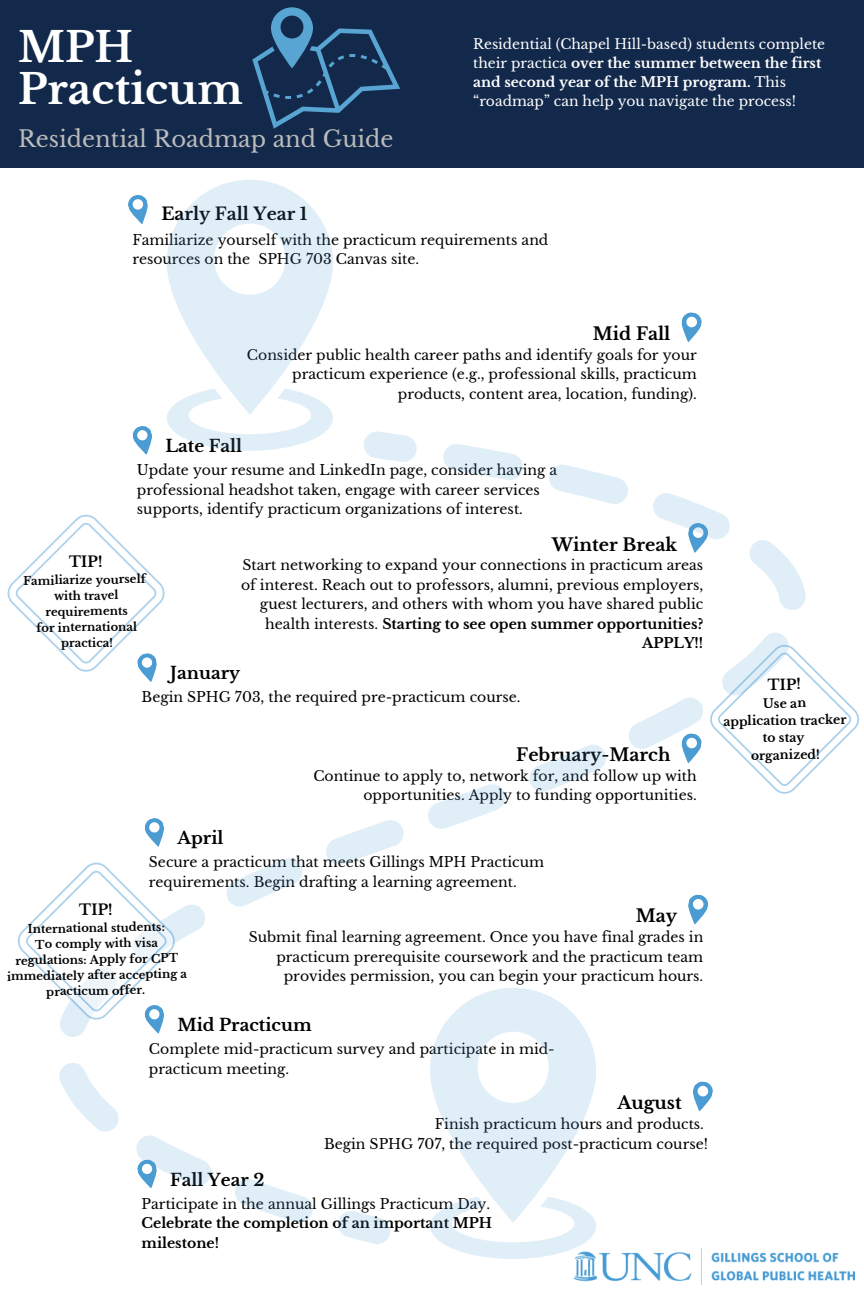
<style>
.page{position:relative;width:864px;height:1296px;background:#fff}
.page>*{position:absolute;margin:0;border:0;box-sizing:border-box;transform-origin:0 0}
.t1{font:700 41.05px/42.4px "Libre Baskerville";color:#fff}
.t2{font:22.65px "Libre Baskerville";color:#bbb}
.t3{font:700 17.45px "Libre Baskerville";color:#000}
.t4{font:700 17.25px "Libre Baskerville";color:#000}
.t5{font:700 16.9px "Libre Baskerville";color:#000}
.t6{font:700 14.7px "Libre Baskerville";color:#000}
.t7{font:700 14.45px "Libre Baskerville";color:#000}
.t8{font:14px/19.5px "Libre Baskerville";color:#000;text-align:right}
.t9{font:700 14px/19.5px "Libre Baskerville";color:#000}
.t10{font:13.8px/19.1px "Libre Baskerville";color:#fff}
.t11{font:700 12.35px "Libre Baskerville";color:#000}
.t12{font:700 11.5px/15.8px "Libre Baskerville";color:#000;text-align:center}
.s1{font-weight:700}
.s2{font-weight:400}
</style>
<div class="page">
<div style="left:0;top:0;width:864px;height:167px;background:#13294b"></div>
<img style="left:574px;top:1249px;width:281px;height:36px">
<svg style="left:128px;top:195px;width:20px;height:29px"></svg>
<svg style="left:681px;top:312px;width:21px;height:31px"></svg>
<svg style="left:132px;top:426px;width:20px;height:29px"></svg>
<svg style="left:144px;top:818px;width:20px;height:29px"></svg>
<svg style="left:688px;top:894px;width:20px;height:31px"></svg>
<svg style="left:693px;top:1081px;width:20px;height:30px"></svg>
<svg style="left:252px;top:7px;width:148px;height:122px"></svg>
<svg style="left:8px;top:515px;width:157px;height:167px"></svg>
<svg style="left:167px;top:180px;width:166px;height:271px"></svg>
<svg style="left:430px;top:988px;width:166px;height:271px"></svg>
<svg style="left:364px;top:431px;width:53px;height:31px"></svg>
<svg style="left:59px;top:1063px;width:60px;height:69px"></svg>
<svg style="left:226px;top:858px;width:77px;height:49px"></svg>
<svg style="left:136px;top:1135px;width:75px;height:53px"></svg>
<svg style="left:443px;top:444px;width:80px;height:36px"></svg>
<svg style="left:749px;top:540px;width:57px;height:70px"></svg>
<svg style="left:549px;top:465px;width:79px;height:39px"></svg>
<svg style="left:235px;top:1179px;width:78px;height:43px"></svg>
<svg style="left:653px;top:493px;width:77px;height:60px"></svg>
<svg style="left:628px;top:632px;width:231px;height:162px"></svg>
<svg style="left:529px;top:745px;width:77px;height:47px"></svg>
<svg style="left:428px;top:784px;width:78px;height:45px"></svg>
<svg style="left:326px;top:820px;width:78px;height:45px"></svg>
<svg style="left:338px;top:1211px;width:52px;height:33px"></svg>
<svg style="left:18px;top:863px;width:187px;height:174px"></svg>
<p class="t1" style="left:18px;top:26px;width:226px">MPH<br>Practicum</p>
<p class="t2" style="left:18px;top:125px;width:377px">Residential Roadmap and Guide</p>
<p class="t4" style="left:161px;top:203px;width:147px">Early Fall Year 1</p>
<p class="t10" style="left:473px;top:34px;width:353px">Residential (Chapel Hill-based) students complete their practica <span class="s1">over the summer between the first and second year of the MPH program.</span> This “roadmap” can help you navigate the process!</p>
<h1 class="t8" style="left:132px;top:230px;width:418px;text-align:left">Familiarize yourself with the practicum requirements and resources on the SPHG 703 Canvas site.</h1>
<h2 class="t3" style="left:593px;top:323px;width:79px">Mid Fall</h2>
<p class="t8" style="left:247px;top:345px;width:451px">Consider public health career paths and identify goals for your practicum experience (e.g., professional skills, practicum products, content area, location, funding).</p>
<h2 class="t5" style="left:165px;top:435px;width:78px">Late Fall</h2>
<h3 class="t8" style="left:137px;top:460px;width:422px;text-align:left">Update your resume and LinkedIn page, consider having a professional headshot taken, engage with career services supports, identify practicum organizations of interest.</h3>
<h3 class="t6" style="left:69px;top:553px;width:35px;rotate:-1deg">TIP!</h3>
<h2 class="t12" style="left:23px;top:573px;width:124px;rotate:-1deg">Familiarize yourself</h2>
<p class="t12" style="left:54px;top:588px;width:66px;rotate:-1deg">with travel</p>
<h3 class="t12" style="left:45px;top:604px;width:84px;rotate:-1deg">requirements</h3>
<p class="t12" style="left:36px;top:620px;width:102px;rotate:-1deg">for international</p>
<h2 class="t12" style="left:61px;top:636px;width:53px;rotate:-1deg">practica!</h2>
<h3 class="t3" style="left:552px;top:534px;width:127px">Winter Break</h3>
<p class="t8" style="left:241px;top:556px;width:464px">Start networking to expand your connections in practicum areas of interest. Reach out to professors, alumni, previous employers, guest lecturers, and others with whom you have shared public health interests. <span class="s1">Starting to see open summer opportunities?<br>APPLY!!</span></p>
<h2 class="t5" style="left:170px;top:663px;width:71px">January</h2>
<p class="t8" style="left:142px;top:688px;width:380px">Begin SPHG 703, the required pre-practicum course.</p>
<h2 class="t3" style="left:516px;top:744px;width:156px">February-March</h2>
<h3 class="t5" style="left:177px;top:828px;width:47px">April</h3>
<h3 class="t8" style="left:313px;top:766px;width:385px">Continue to apply to, network for, and follow up with opportunities. Apply to funding opportunities.</h3>
<p class="t8" style="left:149px;top:853px;width:397px;text-align:left">Secure a practicum that meets Gillings MPH Practicum requirements. Begin drafting a learning agreement.</p>
<p class="t6" style="left:79px;top:901px;width:35px;rotate:-1deg">TIP!</p>
<p class="t12" style="left:28px;top:921px;width:139px;rotate:-1deg">International students:</p>
<p class="t12" style="left:6px;top:937px;width:182px;rotate:-1deg">To comply with visa regulations: Apply for CPT immediately after accepting a practicum offer.</p>
<h2 class="t3" style="left:636px;top:905px;width:43px">May</h2>
<p class="t8" style="left:249px;top:927px;width:456px">Submit final learning agreement. Once you have final grades in practicum prerequisite coursework and the practicum team provides permission, you can begin your practicum hours.</p>
<h2 class="t5" style="left:177px;top:1014px;width:136px">Mid Practicum</h2>
<h3 class="t8" style="left:149px;top:1039px;width:407px;text-align:left">Complete mid-practicum survey and participate in mid&shy;practicum meeting.</h3>
<h3 class="t3" style="left:617px;top:1092px;width:66px">August</h3>
<h2 class="t5" style="left:170px;top:1169px;width:96px">Fall Year 2</h2>
<p class="t8" style="left:324px;top:1114px;width:385px">Finish practicum hours and products.<br>Begin SPHG 707, the required post-practicum course!</p>
<p class="t9" style="left:142px;top:1194px;width:352px"><span class="s2">Participate in the annual Gillings Practicum Day.<br></span>Celebrate the completion of an important MPH milestone!</p>
<h3 class="t7" style="left:768px;top:676px;width:35px;rotate:-1deg">TIP!</h3>
<h2 class="t11" style="left:763px;top:696px;width:45px;rotate:-1deg">Use an</h2>
<p class="t11" style="left:723px;top:714px;width:125px;rotate:-1deg">application tracker</p>
<h3 class="t11" style="left:763px;top:731px;width:43px;rotate:-1deg">to stay</h3>
<p class="t11" style="left:751px;top:748px;width:71px;rotate:-1deg">organized!</p>
</div>
